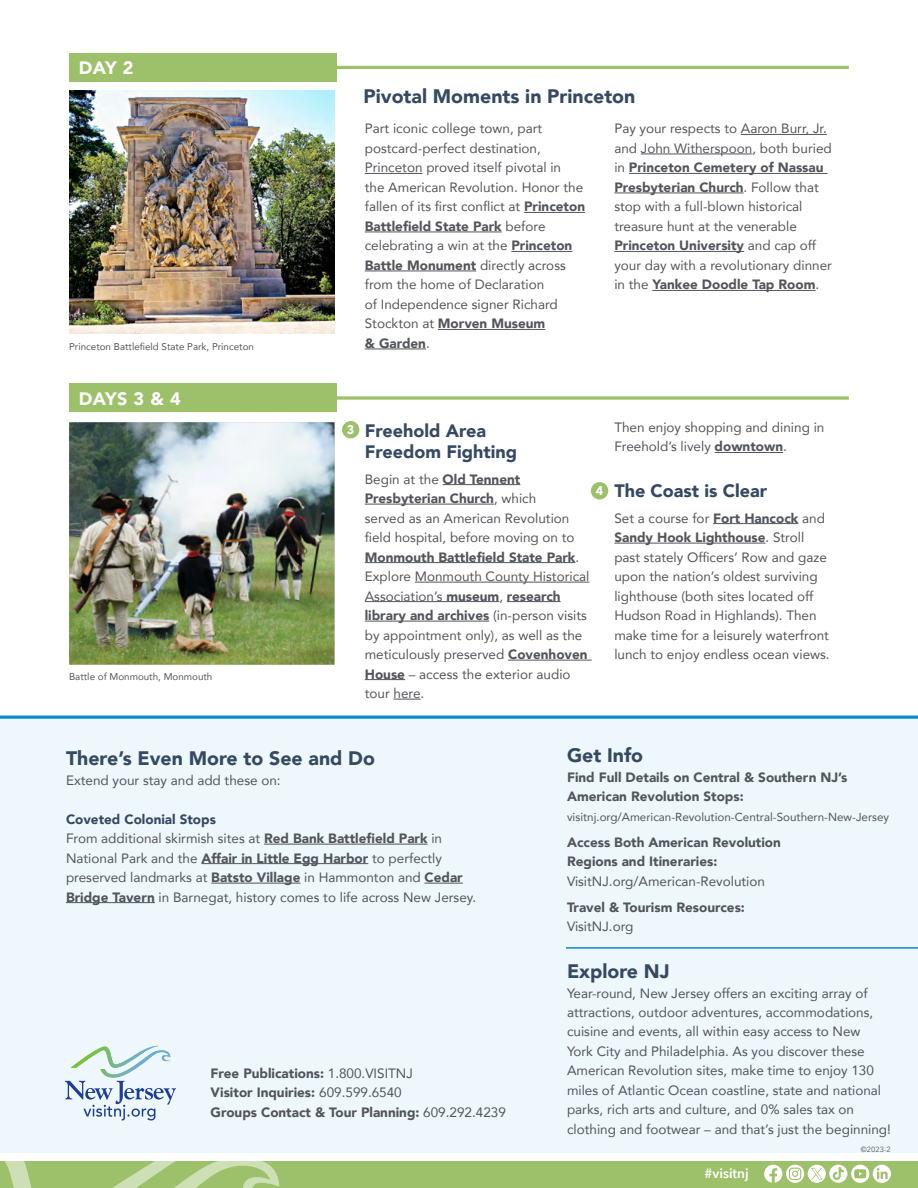
<style>
.page{position:relative;width:918px;height:1188px;background:#fff}
.page>*{position:absolute;margin:0;border:0;box-sizing:border-box;transform-origin:0 0}
.t1{font:900 19.5px "Avenir";color:#354962}
.t2{font:900 18px/21.6px "Avenir";color:#354962}
.t3{font:900 18px "Avenir";letter-spacing:.02em;color:#fff}
.t4{font:13.5px/19.5px "Avenir";color:#52555b}
.t5{font:900 13.5px/19.5px "Avenir";color:#52555b}
.t6{font:600 13.5px "Avenir Next";color:#fff}
.t7{font:900 12.6px "Avenir";color:#fff}
.t8{font:11.7px "Avenir";color:#52555b}
.t9{font:9.75px "Avenir";color:#52555b}
.t10{font:7.5px "Avenir Next";color:#52555b}
.s1{font-weight:900}
.s2{font-weight:900;color:#354962}
.s3{font-weight:400}
</style>
<div class="page">
<hr style="left:443px;top:484px;width:77px;height:1px;background:#52555b">
<hr style="left:365px;top:504px;width:129px;height:1px;background:#52555b">
<hr style="left:365px;top:562px;width:210px;height:1px;background:#52555b">
<hr style="left:415px;top:582px;width:174px;height:1px;background:#52555b">
<hr style="left:365px;top:601px;width:134px;height:1px;background:#52555b">
<hr style="left:507px;top:601px;width:54px;height:1px;background:#52555b">
<hr style="left:365px;top:621px;width:124px;height:1px;background:#52555b">
<hr style="left:508px;top:660px;width:84px;height:1px;background:#52555b">
<hr style="left:365px;top:679px;width:40px;height:1px;background:#52555b">
<svg style="left:394px;top:699px;width:27px;height:1px"></svg>
<hr style="left:715px;top:452px;width:68px;height:1px;background:#52555b">
<hr style="left:713px;top:523px;width:85px;height:1px;background:#52555b">
<hr style="left:614px;top:543px;width:152px;height:1px;background:#52555b">
<svg style="left:336px;top:396px;width:513px;height:4px;background:#aecb84"></svg>
<img style="left:69px;top:91px;width:265px;height:242px">
<img style="left:69px;top:422px;width:265px;height:243px">
<div style="left:0;top:716px;width:918px;height:436px;background:#eef7fb"></div>
<svg style="left:65px;top:1045px;width:111px;height:75px"></svg>
<div style="left:69px;top:53px;width:267px;height:29px;background:#9dc16a"></div>
<div style="left:69px;top:384px;width:267px;height:28px;background:#9dc16a"></div>
<hr style="left:160px;top:66px;width:689px;height:3px;background:#9dc16a">
<svg style="left:0;top:715px;width:918px;height:4px;background:#379fd6"></svg>
<hr style="left:566px;top:947px;width:352px;height:2px;background:#0c8bce">
<hr style="left:365px;top:173px;width:58px;height:1px;background:#52555b">
<hr style="left:524px;top:212px;width:61px;height:1px;background:#52555b">
<hr style="left:365px;top:232px;width:137px;height:1px;background:#52555b">
<hr style="left:511px;top:251px;width:61px;height:1px;background:#52555b">
<hr style="left:365px;top:271px;width:111px;height:1px;background:#52555b">
<hr style="left:438px;top:329px;width:107px;height:1px;background:#52555b">
<hr style="left:365px;top:349px;width:61px;height:1px;background:#52555b">
<hr style="left:741px;top:134px;width:86px;height:1px;background:#52555b">
<hr style="left:641px;top:154px;width:111px;height:1px;background:#52555b">
<hr style="left:629px;top:173px;width:199px;height:1px;background:#52555b">
<hr style="left:614px;top:193px;width:130px;height:1px;background:#52555b">
<hr style="left:614px;top:251px;width:130px;height:1px;background:#52555b">
<hr style="left:652px;top:290px;width:163px;height:1px;background:#52555b">
<div style="left:0;top:1161px;width:918px;height:27px;background:#9dc16a"></div>
<svg style="left:4px;top:1161px;width:276px;height:27px"></svg>
<hr style="left:264px;top:844px;width:164px;height:1px;background:#52555b">
<hr style="left:201px;top:863px;width:167px;height:1px;background:#52555b">
<hr style="left:211px;top:883px;width:89px;height:1px;background:#52555b">
<hr style="left:425px;top:883px;width:38px;height:1px;background:#52555b">
<hr style="left:66px;top:902px;width:89px;height:1px;background:#52555b">
<div style="left:342px;top:421px;width:17px;height:17px;background:#9dc16a;border-radius:50%"></div>
<div style="left:591px;top:482px;width:17px;height:18px;background:#9dc16a;border-radius:50%"></div>
<svg style="left:764px;top:1165px;width:127px;height:18px"></svg>
<h2 class="t3" style="left:79px;top:53px;width:56px">DAY 2</h2>
<p class="t9" style="left:69px;top:339px;width:186px">Princeton Battlefield State Park, Princeton</p>
<h2 class="t3" style="left:79px;top:383px;width:103px">DAYS 3 &amp; 4</h2>
<p class="t9" style="left:69px;top:669px;width:145px">Battle of Monmouth, Monmouth</p>
<h1 class="t1" style="left:364px;top:80px;width:273px">Pivotal Moments in Princeton</h1>
<p class="t4" style="left:365px;top:119px;width:222px">Part iconic college town, part postcard-perfect destination,<br>Princeton proved itself pivotal in<br>the American Revolution. Honor the fallen of its first conflict at <span class="s1">Princeton<br>Battlefield State Park</span> before celebrating a win at the <span class="s1">Princeton<br>Battle Monument</span> directly across from the home of Declaration<br>of Independence signer Richard<br>Stockton at <span class="s1">Morven Museum<br>&amp; Garden</span>.</p>
<p class="t4" style="left:614px;top:119px;width:219px">Pay your respects to Aaron Burr, Jr. and John Witherspoon, both buried in <span class="s1">Princeton Cemetery of Nassau Presbyterian Church</span>. Follow that stop with a full-blown historical treasure hunt at the venerable <span class="s1">Princeton University</span> and cap off your day with a revolutionary dinner in the <span class="s1">Yankee Doodle Tap Room</span>.</p>
<p class="t7" style="left:347px;top:419px;width:9px">3</p>
<h2 class="t2" style="left:365px;top:419px;width:154px">Freehold Area<br>Freedom Fighting</h2>
<p class="t4" style="left:365px;top:469px;width:226px">Begin at the <span class="s1">Old Tennent<br>Presbyterian Church</span>, which<br>served as an American Revolution field hospital, before moving on to<br><span class="s1">Monmouth Battlefield State Park</span>.<br>Explore Monmouth County Historical<br>Association’s <span class="s1">museum</span>, <span class="s1">research library and archives</span> (in-person visits by appointment only), as well as the meticulously preserved <span class="s1">Covenhoven<br>House</span> – access the exterior audio tour here.</p>
<p class="t7" style="left:596px;top:480px;width:9px">4</p>
<p class="t4" style="left:614px;top:417px;width:212px">Then enjoy shopping and dining in<br>Freehold’s lively <span class="s1">downtown</span>.</p>
<h2 class="t2" style="left:614px;top:480px;width:154px">The Coast is Clear</h2>
<p class="t4" style="left:614px;top:508px;width:217px">Set a course for <span class="s1">Fort Hancock</span> and <span class="s1">Sandy Hook Lighthouse</span>. Stroll past stately Officers’ Row and gaze upon the nation’s oldest surviving lighthouse (both sites located off Hudson Road in Highlands). Then make time for a leisurely waterfront lunch to enjoy endless ocean views.</p>
<h1 class="t1" style="left:66px;top:742px;width:310px">There’s Even More to See and Do</h1>
<p class="t4" style="left:66px;top:770px;width:216px">Extend your stay and add these on:</p>
<p class="t4" style="left:66px;top:809px;width:412px"><span class="s2">Coveted Colonial Stops<br></span>From additional skirmish sites at <span class="s1">Red Bank Battlefield Park</span> in National Park and the <span class="s1">Affair in Little Egg Harbor</span> to perfectly preserved landmarks at <span class="s1">Batsto Village</span> in Hammonton and <span class="s1">Cedar Bridge Tavern</span> in Barnegat, history comes to life across New Jersey.</p>
<p class="t5" style="left:211px;top:1063px;width:297px">Free Publications: <span class="s3">1.800.VISITNJ<br></span>Visitor Inquiries: <span class="s3">609.599.6540<br></span>Groups Contact &amp; Tour Planning: <span class="s3">609.292.4239</span></p>
<h1 class="t1" style="left:567px;top:739px;width:78px">Get Info</h1>
<p class="t5" style="left:567px;top:767px;width:282px">Find Full Details on Central &amp; Southern NJ’s<br>American Revolution Stops:</p>
<p class="t8" style="left:567px;top:807px;width:324px">visitnj.org/American-Revolution-Central-Southern-New-Jersey</p>
<p class="t5" style="left:567px;top:832px;width:215px">Access Both American Revolution<br>Regions and Itineraries:</p>
<p class="t4" style="left:567px;top:871px;width:200px">VisitNJ.org/American-Revolution</p>
<p class="t5" style="left:567px;top:897px;width:179px">Travel &amp; Tourism Resources:</p>
<p class="t4" style="left:567px;top:917px;width:68px">VisitNJ.org</p>
<h1 class="t1" style="left:567px;top:955px;width:104px">Explore NJ</h1>
<p class="t4" style="left:567px;top:983px;width:325px">Year-round, New Jersey offers an exciting array of attractions, outdoor adventures, accommodations, cuisine and events, all within easy access to New<br>York City and Philadelphia. As you discover these American Revolution sites, make time to enjoy 130 miles of Atlantic Ocean coastline, state and national parks, rich arts and culture, and 0% sales tax on clothing and footwear – and that’s just the beginning!</p>
<p class="t6" style="left:704px;top:1162px;width:46px">#visitnj</p>
<p class="t10" style="left:861px;top:1143px;width:32px">©2023-2</p>
</div>
